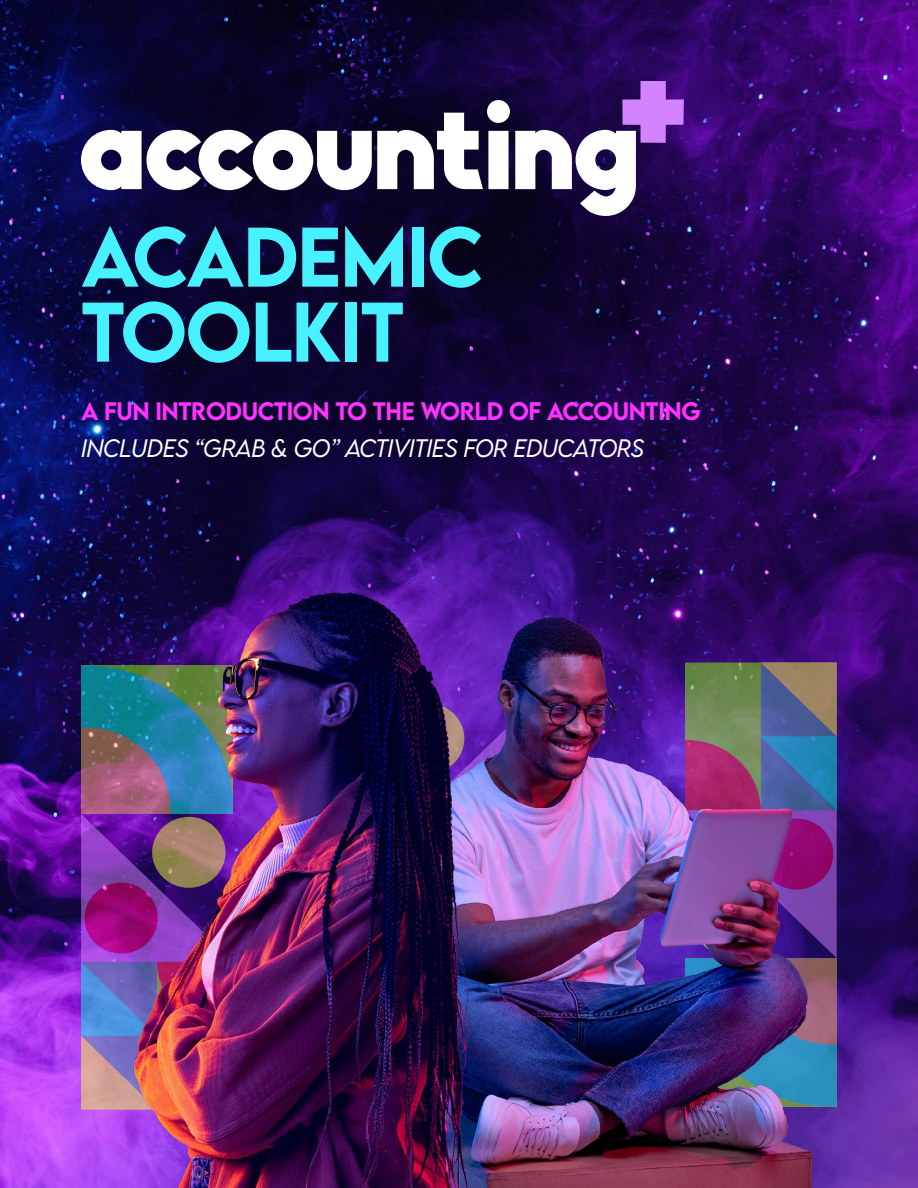
<style>
.page{position:relative;width:918px;height:1188px;background:#fff}
.page>*{position:absolute;margin:0;border:0;box-sizing:border-box;transform-origin:0 0}
.TEXT_-_Body{font:500 75px/75px "LEMONMILK";letter-spacing:-.02em;color:#47f1ff}
.TEXT_-_Body-2{font:italic 300 22.5px "LEMONMILK";letter-spacing:-.02em;color:#fff}
.TEXT_-_Body-3{font:500 22.5px "LEMONMILK";letter-spacing:-.02em;color:#f3f}
</style>
<div class="page">
<img style="left:0;top:0;width:918px;height:1188px">
<svg style="left:81px;top:81px;width:603px;height:135px"></svg>
<svg style="left:81px;top:666px;width:43px;height:444px;background:#796da5"></svg>
<svg style="left:85px;top:883px;width:73px;height:71px;background:#a2067c"></svg>
<svg style="left:821px;top:663px;width:16px;height:444px;background:#656993"></svg>
<div style="left:760px;top:819px;width:73px;height:71px;background:#8f0566;border-radius:50%"></div>
<img style="left:484px;top:612px;width:337px;height:576px">
<img style="left:124px;top:587px;width:360px;height:601px">
<p class="TEXT_-_Body" style="left:81px;top:220px;width:403px">ACADEMIC<br>TOOLKIT</p>
<p class="TEXT_-_Body-3" style="left:81px;top:397px;width:484px">A FUN INTRODUCTION TO THE WORLD OF ACCO</p>
<p class="TEXT_-_Body-3" style="left:613px;top:397px;width:89px">UNTING</p>
<p class="TEXT_-_Body-2" style="left:81px;top:434px;width:565px">INCLUDES “GRAB &amp; GO” ACTIVITIES FOR EDUCATORS</p>
</div>
